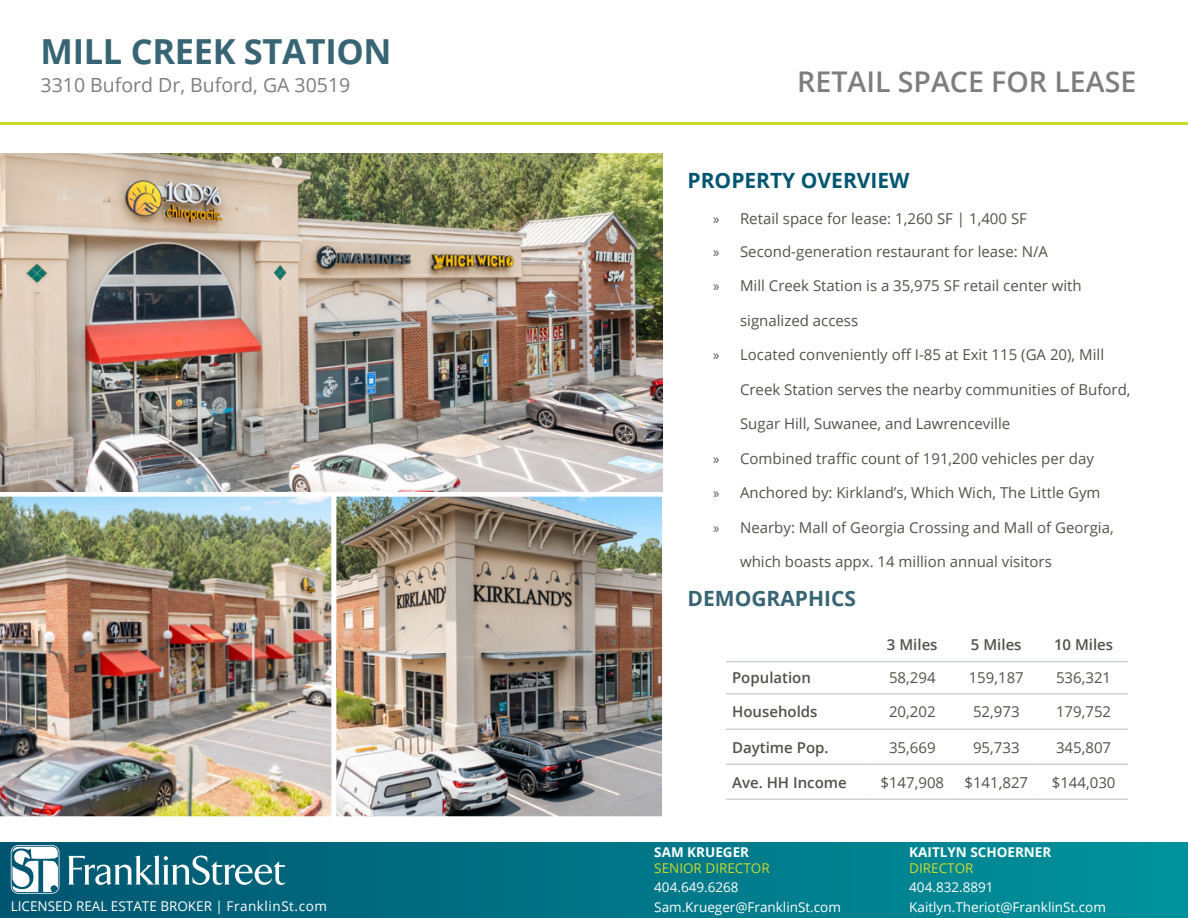
<style>
.page{position:relative;width:1188px;height:918px;background:#fff}
.page>*{position:absolute;margin:0;border:0;box-sizing:border-box;transform-origin:0 0}
.t1{font:700 34.5px "Open Sans";letter-spacing:-.01em;color:#386573}
.t2{font:600 28.5px "Open Sans";color:#7e7e7e}
.t3{font:700 21px "Open Sans";color:#005670}
.t4{font:700 21px "Open Sans";color:#386573}
.t5{font:19.5px "Open Sans";color:#7e7e7e}
.Bullets{font:15px "Open Sans";color:#535249}
.Bullets-2{font:600 15px "Open Sans";color:#535249}
.t6{font:13.5px/20.1px "Open Sans";color:#fff}
.t7{font:700 13.5px "Open Sans";color:#fff}
.t8{font:13.5px "Open Sans";color:#cbdb2a}
.s1{font-family:"Myriad Pro"}
</style>
<div class="page">
<div style="left:0;top:842px;width:1188px;height:76px;background:linear-gradient(to right,#005670,#00929d)"></div>
<svg style="left:68px;top:856px;width:218px;height:29px"></svg>
<svg style="left:11px;top:845px;width:48px;height:49px"></svg>
<hr style="left:0;top:122px;width:1188px;height:3px;background:#cbdb2a">
<hr style="left:726px;top:661px;width:146px;height:1px;background:#cdd0d0">
<hr style="left:871px;top:661px;width:82px;height:1px;background:#cdd0d0">
<hr style="left:953px;top:661px;width:87px;height:1px;background:#cdd0d0">
<hr style="left:1040px;top:661px;width:88px;height:1px;background:#cdd0d0">
<hr style="left:726px;top:693px;width:146px;height:1px;background:#cdd0d0">
<hr style="left:871px;top:693px;width:82px;height:1px;background:#cdd0d0">
<hr style="left:953px;top:693px;width:87px;height:1px;background:#cdd0d0">
<hr style="left:1040px;top:693px;width:88px;height:1px;background:#cdd0d0">
<hr style="left:726px;top:729px;width:146px;height:1px;background:#cdd0d0">
<hr style="left:871px;top:729px;width:82px;height:1px;background:#cdd0d0">
<hr style="left:953px;top:729px;width:87px;height:1px;background:#cdd0d0">
<hr style="left:1040px;top:729px;width:88px;height:1px;background:#cdd0d0">
<hr style="left:726px;top:764px;width:146px;height:1px;background:#cdd0d0">
<hr style="left:871px;top:764px;width:82px;height:1px;background:#cdd0d0">
<hr style="left:953px;top:764px;width:87px;height:1px;background:#cdd0d0">
<hr style="left:1040px;top:764px;width:88px;height:1px;background:#cdd0d0">
<hr style="left:726px;top:799px;width:146px;height:1px;background:#cdd0d0">
<hr style="left:871px;top:799px;width:82px;height:1px;background:#cdd0d0">
<hr style="left:953px;top:799px;width:87px;height:1px;background:#cdd0d0">
<hr style="left:1040px;top:799px;width:88px;height:1px;background:#cdd0d0">
<img style="left:0;top:154px;width:662px;height:338px">
<img style="left:0;top:497px;width:331px;height:319px">
<img style="left:336px;top:497px;width:326px;height:319px">
<h1 class="t1" style="left:41px;top:27px;width:353px">MILL CREEK STATION</h1>
<h3 class="t5" style="left:41px;top:72px;width:311px">3310 Buford Dr, Buford, GA 30519</h3>
<h2 class="t2" style="left:797px;top:63px;width:341px">RETAIL SPACE FOR LEASE</h2>
<p class="t3" style="left:688px;top:165px;width:223px">PROPERTY OVERVIEW</p>
<p class="Bullets" style="left:713px;top:208px;width:315px"><span class="s1">»</span> Retail space for lease: 1,260 SF | 1,400 SF</p>
<p class="Bullets" style="left:713px;top:241px;width:336px"><span class="s1">»</span> Second-generation restaurant for lease: N/A</p>
<p class="Bullets" style="left:713px;top:276px;width:370px"><span class="s1">»</span> Mill Creek Station is a 35,975 SF retail center with</p>
<p class="Bullets" style="left:740px;top:310px;width:120px">signalized access</p>
<p class="Bullets" style="left:713px;top:345px;width:393px"><span class="s1">»</span> Located conveniently off I-85 at Exit 115 (GA 20), Mill</p>
<p class="Bullets" style="left:740px;top:379px;width:392px">Creek Station serves the nearby communities of Buford,</p>
<p class="Bullets" style="left:740px;top:414px;width:272px">Sugar Hill, Suwanee, and Lawrenceville</p>
<p class="Bullets" style="left:713px;top:448px;width:382px"><span class="s1">»</span> Combined traffic count of 191,200 vehicles per day</p>
<p class="Bullets" style="left:713px;top:483px;width:389px"><span class="s1">»</span> Anchored by: Kirkland’s, Which Wich, The Little Gym</p>
<p class="Bullets" style="left:713px;top:517px;width:402px"><span class="s1">»</span> Nearby: Mall of Georgia Crossing and Mall of Georgia,</p>
<p class="Bullets" style="left:740px;top:552px;width:313px">which boasts appx. 14 million annual visitors</p>
<p class="t4" style="left:688px;top:583px;width:170px">DEMOGRAPHICS</p>
<p class="Bullets-2" style="left:887px;top:634px;width:52px">3 Miles</p>
<p class="Bullets-2" style="left:971px;top:634px;width:52px">5 Miles</p>
<p class="Bullets-2" style="left:1054px;top:634px;width:61px">10 Miles</p>
<p class="Bullets-2" style="left:732px;top:668px;width:80px">Population</p>
<p class="Bullets" style="left:889px;top:668px;width:48px">58,294</p>
<p class="Bullets" style="left:969px;top:668px;width:57px">159,187</p>
<p class="Bullets" style="left:1056px;top:668px;width:57px">536,321</p>
<p class="Bullets-2" style="left:732px;top:702px;width:87px">Households</p>
<p class="Bullets" style="left:889px;top:702px;width:48px">20,202</p>
<p class="Bullets" style="left:973px;top:702px;width:48px">52,973</p>
<p class="Bullets" style="left:1056px;top:702px;width:57px">179,752</p>
<p class="Bullets-2" style="left:732px;top:737px;width:98px">Daytime Pop.</p>
<p class="Bullets" style="left:889px;top:737px;width:48px">35,669</p>
<p class="Bullets" style="left:973px;top:737px;width:48px">95,733</p>
<p class="Bullets" style="left:1056px;top:737px;width:57px">345,807</p>
<p class="Bullets-2" style="left:732px;top:772px;width:116px">Ave. HH Income</p>
<p class="Bullets" style="left:880px;top:772px;width:65px">$147,908</p>
<p class="Bullets" style="left:964px;top:772px;width:65px">$141,827</p>
<p class="Bullets" style="left:1052px;top:772px;width:65px">$144,030</p>
<p class="t7" style="left:654px;top:842px;width:96px">SAM KRUEGER</p>
<p class="t8" style="left:654px;top:859px;width:117px">SENIOR DIRECTOR</p>
<p class="t6" style="left:654px;top:877px;width:86px">404.649.6268</p>
<p class="t6" style="left:11px;top:895px;width:318px">LICENSED REAL ESTATE BROKER | FranklinSt.com</p>
<p class="t6" style="left:654px;top:897px;width:188px">Sam.Krueger@FranklinSt.com</p>
<p class="t7" style="left:909px;top:842px;width:144px">KAITLYN SCHOERNER</p>
<p class="t8" style="left:909px;top:859px;width:66px">DIRECTOR</p>
<p class="t6" style="left:909px;top:877px;width:198px">404.832.8891<br>Kaitlyn.Theriot@FranklinSt.com</p>
</div>
